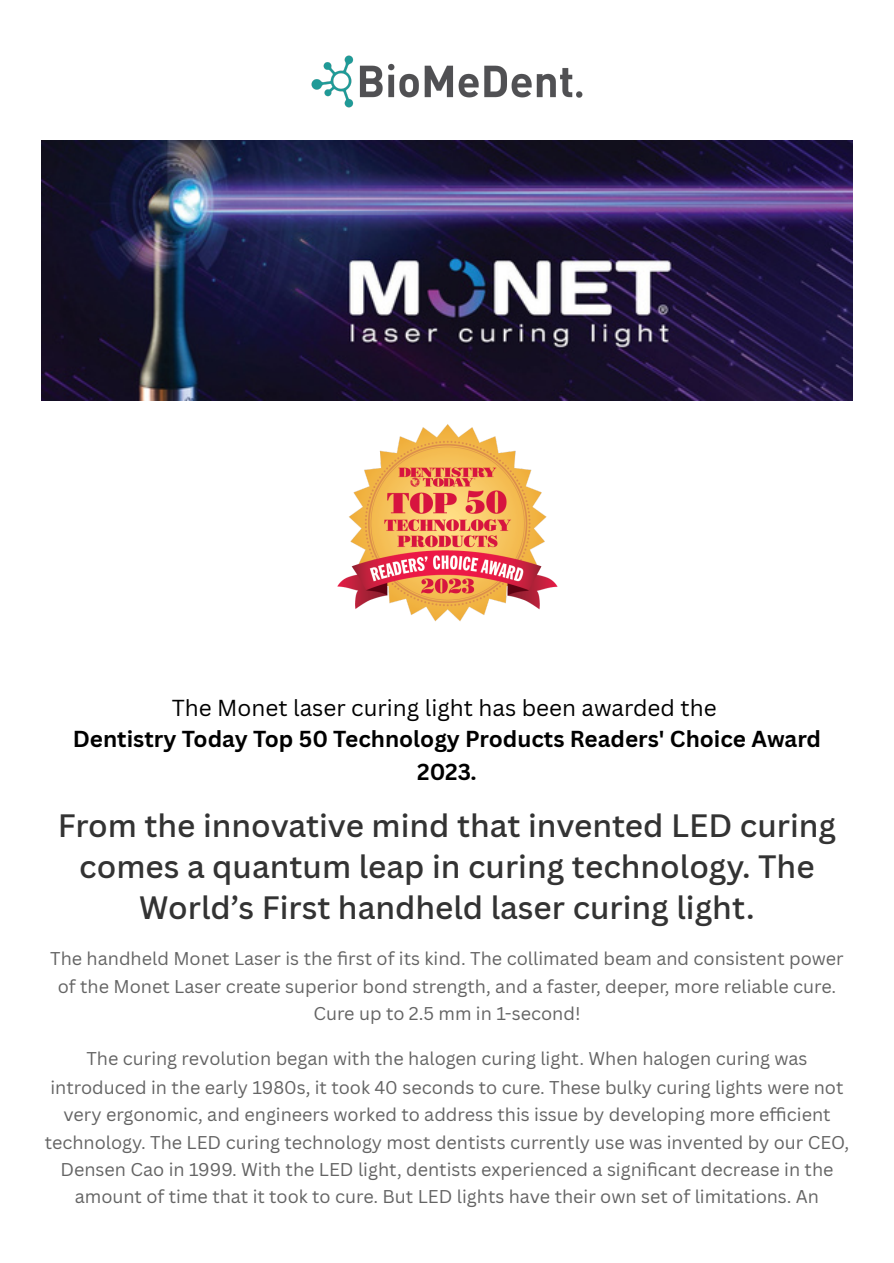
<style>
.page{position:relative;width:894px;height:1263px;background:#fff}
.page>*{position:absolute;margin:0;border:0;box-sizing:border-box;transform-origin:0 0}
.t1{font:500 31.5px/41.1px "Canva Sans";color:#333;text-align:center}
.t2{font:700 22.5px/32.1px "Canva Sans";color:#000;text-align:center}
.t3{font:18px/27.5px "Canva Sans";color:#646464;text-align:center}
.s1{font-weight:400}
</style>
<div class="page">
<img style="left:311px;top:55px;width:272px;height:53px">
<img style="left:42px;top:141px;width:810px;height:260px">
<img style="left:337px;top:424px;width:221px;height:198px">
<h3 class="t2" style="left:73px;top:691px;width:749px"><span class="s1">The Monet laser curing light has been awarded the<br></span>Dentistry Today Top 50 Technology Products Readers' Choice Award<br>2023.</h3>
<h1 class="t1" style="left:58px;top:804px;width:779px">From the innovative mind that invented LED curing comes a quantum leap in curing technology. The<br>World’s First handheld laser curing light.</h1>
<p class="t3" style="left:50px;top:944px;width:794px">The handheld Monet Laser is the fi rst of its kind. The collimated beam and consistent power of the Monet Laser create superior bond strength, and a faster, deeper, more reliable cure.<br>Cure up to 2.5 mm in 1-second!</p>
<p class="t3" style="left:45px;top:1045px;width:805px">The curing revolution began with the halogen curing light. When halogen curing was introduced in the early 1980s, it took 40 seconds to cure. These bulky curing lights were not very ergonomic, and engineers worked to address this issue by developing more effi cient technology. The LED curing technology most dentists currently use was invented by our CEO, Densen Cao in 1999. With the LED light, dentists experienced a signifi cant decrease in the amount of time that it took to cure. But LED lights have their own set of limitations. An</p>
</div>
